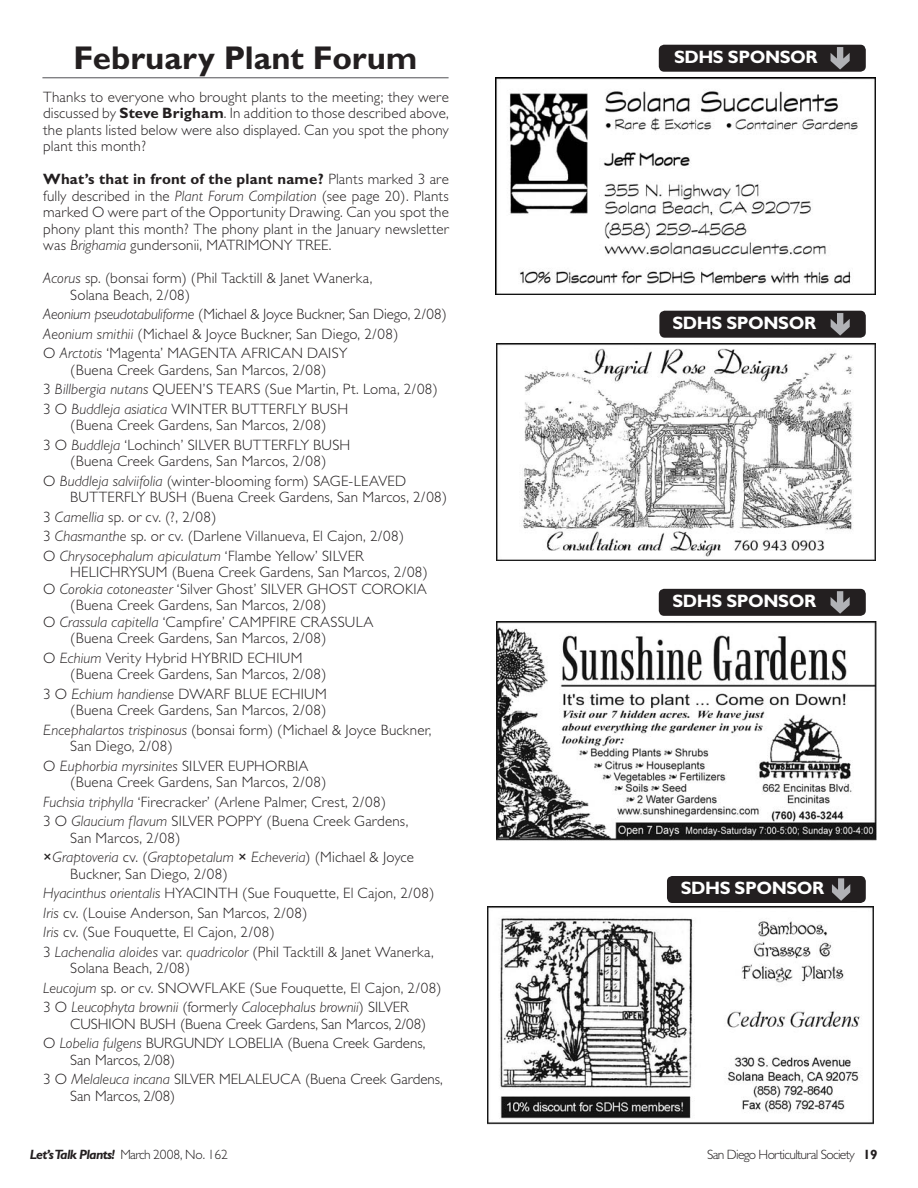
<style>
.page{position:relative;width:918px;height:1188px;background:#fff}
.page>*{position:absolute;margin:0;border:0;box-sizing:border-box;transform-origin:0 0}
.t1{font:700 33px "Gill Sans";letter-spacing:-.01em;color:#231f20}
.t2{font:700 18px "Gill Sans";letter-spacing:-.025em;color:#fff}
.t3{font:300 15px/19.5px "Gill Sans";letter-spacing:.01em;color:#231f20}
.t4{font:italic 700 13.5px "Gill Sans";letter-spacing:-.05em;color:#231f20}
.t5{font:300 13.5px "Gill Sans";letter-spacing:-.05em;color:#231f20}
.s1{font-weight:700}
.s2{font-style:italic}
.s3{font-weight:400}
.s4{font-weight:300;font-style:normal}
</style>
<div class="page">
<div style="left:659px;top:45px;width:207px;height:27px;background:#231f20;border-radius:5px"></div>
<svg style="left:831px;top:47px;width:19px;height:23px"></svg>
<img style="left:488px;top:906px;width:385px;height:219px">
<img style="left:496px;top:344px;width:380px;height:217px">
<img style="left:496px;top:622px;width:381px;height:219px">
<div style="left:667px;top:876px;width:199px;height:27px;background:#231f20;border-radius:5px"></div>
<svg style="left:832px;top:878px;width:18px;height:23px"></svg>
<div style="left:659px;top:311px;width:207px;height:27px;background:#231f20;border-radius:5px"></div>
<svg style="left:831px;top:313px;width:19px;height:23px"></svg>
<div style="left:659px;top:589px;width:207px;height:27px;background:#231f20;border-radius:5px"></div>
<svg style="left:831px;top:591px;width:19px;height:23px"></svg>
<img style="left:496px;top:77px;width:379px;height:218px">
<hr style="left:42px;top:77px;width:407px;height:1px;background:#636366">
<h1 class="t1" style="left:73px;top:38px;width:346px">February Plant Forum</h1>
<p class="t3" style="left:43px;top:89px;width:407px;line-height:16.5px;text-align:justify">Thanks to everyone who brought plants to the meeting; they were discussed by <span class="s1">Steve Brigham</span>. In addition to those described above, the plants listed below were also displayed. Can you spot the phony plant this month?</p>
<p class="t3" style="left:43px;top:171px;width:407px;line-height:16.5px;text-align:justify"><span class="s1">What’s that in front of the plant name?</span> Plants marked 3 are fully described in the <span class="s2">Plant Forum Compilation</span> (see page 20). Plants marked O were part of the Opportunity Drawing. Can you spot the phony plant this month? The phony plant in the January newsletter was <span class="s2">Brighamia</span> gundersonii, MATRIMONY TREE.</p>
<p class="t3" style="left:70px;top:270px;width:304px;line-height:16.5px;text-indent:-27px"><span class="s2">Acorus</span> sp. (bonsai form) (Phil Tacktill &amp; Janet Wanerka,<br>Solana Beach, 2/08)</p>
<p class="t3" style="left:43px;top:305px;width:405px"><span class="s2">Aeonium pseudotabuliforme</span> (Michael &amp; Joyce Buckner, San Diego, 2/08)<br><span class="s2">Aeonium smithii</span> (Michael &amp; Joyce Buckner, San Diego, 2/08)<br>O <span class="s2">Arctotis</span> ‘Magenta’ MAGENTA AFRICAN DAISY</p>
<p class="t3" style="left:43px;top:360px;width:396px;text-indent:27px">(Buena Creek Gardens, San Marcos, 2/08)<br>3 <span class="s2">Billbergia nutans</span> QUEEN’S TEARS (Sue Martin, Pt. Loma, 2/08)<br>3 O <span class="s2">Buddleja asiatica</span> WINTER BUTTERFLY BUSH</p>
<p class="t3" style="left:43px;top:416px;width:309px;text-align:center">(Buena Creek Gardens, San Marcos, 2/08)<br>3 O <span class="s2">Buddleja</span> ‘Lochinch’ SILVER BUTTERFLY BUSH</p>
<p class="t3" style="left:43px;top:452px;width:364px;text-indent:27px">(Buena Creek Gardens, San Marcos, 2/08)<br>O <span class="s2">Buddleja salviifolia</span> (winter-blooming form) SAGE-LEAVED</p>
<p class="t3" style="left:43px;top:488px;width:405px;text-indent:27px">BUTTERFLY BUSH (Buena Creek Gardens, San Marcos, 2/08)<br>3 <span class="s2">Camellia</span> sp. or cv. (?, 2/08)<br>3 <span class="s2">Chasmanthe</span> sp. or cv. (Darlene Villanueva, El Cajon, 2/08)<br>O <span class="s2">Chrysocephalum apiculatum</span> ‘Flambe Yellow’ SILVER</p>
<p class="t3" style="left:70px;top:563px;width:359px">HELICHRYSUM (Buena Creek Gardens, San Marcos, 2/08)</p>
<p class="t3" style="left:43px;top:579px;width:385px">O <span class="s2">Corokia cotoneaster</span> ‘Silver Ghost’ SILVER GHOST COROKIA</p>
<p class="t3" style="left:70px;top:596px;width:258px">(Buena Creek Gardens, San Marcos, 2/08)</p>
<p class="t3" style="left:43px;top:612px;width:332px">O <span class="s2">Crassula capitella</span> ‘Campfire’ CAMPFIRE CRASSULA</p>
<p class="t3" style="left:70px;top:629px;width:258px">(Buena Creek Gardens, San Marcos, 2/08)</p>
<p class="t3" style="left:70px;top:650px;width:258px;line-height:16.5px;text-indent:-27px">O <span class="s2">Echium</span> Verity Hybrid HYBRID ECHIUM (Buena Creek Gardens, San Marcos, 2/08)</p>
<p class="t3" style="left:43px;top:686px;width:285px;line-height:16.5px;text-align:right">3 O <span class="s2">Echium handiense</span> DWARF BLUE ECHIUM (Buena Creek Gardens, San Marcos, 2/08)</p>
<p class="t3" style="left:70px;top:722px;width:363px;line-height:16.5px;text-indent:-27px"><span class="s2">Encephalartos trispinosus</span> (bonsai form) (Michael &amp; Joyce Buckner,<br>San Diego, 2/08)</p>
<p class="t3" style="left:70px;top:758px;width:258px;line-height:16.5px;text-indent:-27px">O <span class="s2">Euphorbia myrsinites</span> SILVER EUPHORBIA (Buena Creek Gardens, San Marcos, 2/08)</p>
<p class="t3" style="left:43px;top:792px;width:367px"><span class="s2">Fuchsia triphylla</span> ‘Firecracker’ (Arlene Palmer, Crest, 2/08)<br>3 O <span class="s2">Glaucium flavum</span> SILVER POPPY (Buena Creek Gardens,</p>
<p class="t3" style="left:43px;top:828px;width:372px;text-indent:27px">San Marcos, 2/08)<br><span class="s3">×</span><span class="s2">Graptoveria</span> cv. (<span class="s2">Graptopetalum</span> <span class="s3">×</span> <span class="s2">Echeveria</span>) (Michael &amp; Joyce</p>
<p class="t3" style="left:43px;top:864px;width:393px;text-indent:27px">Buckner, San Diego, 2/08)<br><span class="s2">Hyacinthus orientalis</span> HYACINTH (Sue Fouquette, El Cajon, 2/08)<br><span class="s2">Iris</span> cv. (Louise Anderson, San Marcos, 2/08)<br><span class="s2">Iris</span> cv. (Sue Fouquette, El Cajon, 2/08)<br>3 <span class="s2">Lachenalia aloides</span> var. <span class="s2">quadricolor</span> (Phil Tacktill &amp; Janet Wanerka,</p>
<p class="t3" style="left:43px;top:959px;width:400px;text-indent:27px">Solana Beach, 2/08)<br><span class="s2">Leucojum</span> sp. or cv. SNOWFLAKE (Sue Fouquette, El Cajon, 2/08)<br>3 O <span class="s2">Leucophyta brownii</span> (formerly <span class="s2">Calocephalus brownii</span>) SILVER</p>
<p class="t3" style="left:43px;top:1014px;width:384px;text-align:right">CUSHION BUSH (Buena Creek Gardens, San Marcos, 2/08)<br>O <span class="s2">Lobelia fulgens</span> BURGUNDY LOBELIA (Buena Creek Gardens,</p>
<p class="t3" style="left:43px;top:1050px;width:401px;text-indent:27px">San Marcos, 2/08)<br>3 O <span class="s2">Melaleuca incana</span> SILVER MELALEUCA (Buena Creek Gardens,</p>
<p class="t3" style="left:70px;top:1086px;width:107px">San Marcos, 2/08)</p>
<p class="t2" style="left:674px;top:46px;width:144px">SDHS SPONSOR</p>
<p class="t2" style="left:673px;top:312px;width:144px">SDHS SPONSOR</p>
<p class="t2" style="left:673px;top:590px;width:144px">SDHS SPONSOR</p>
<p class="t2" style="left:681px;top:877px;width:144px">SDHS SPONSOR</p>
<p class="t4" style="left:30px;top:1146px;width:200px">Let’s Talk Plants! <span class="s4">March 2008, No. 162</span></p>
<p class="t5" style="left:707px;top:1147px;width:172px">San Diego Horticultural Society <span class="s1">19</span></p>
</div>
